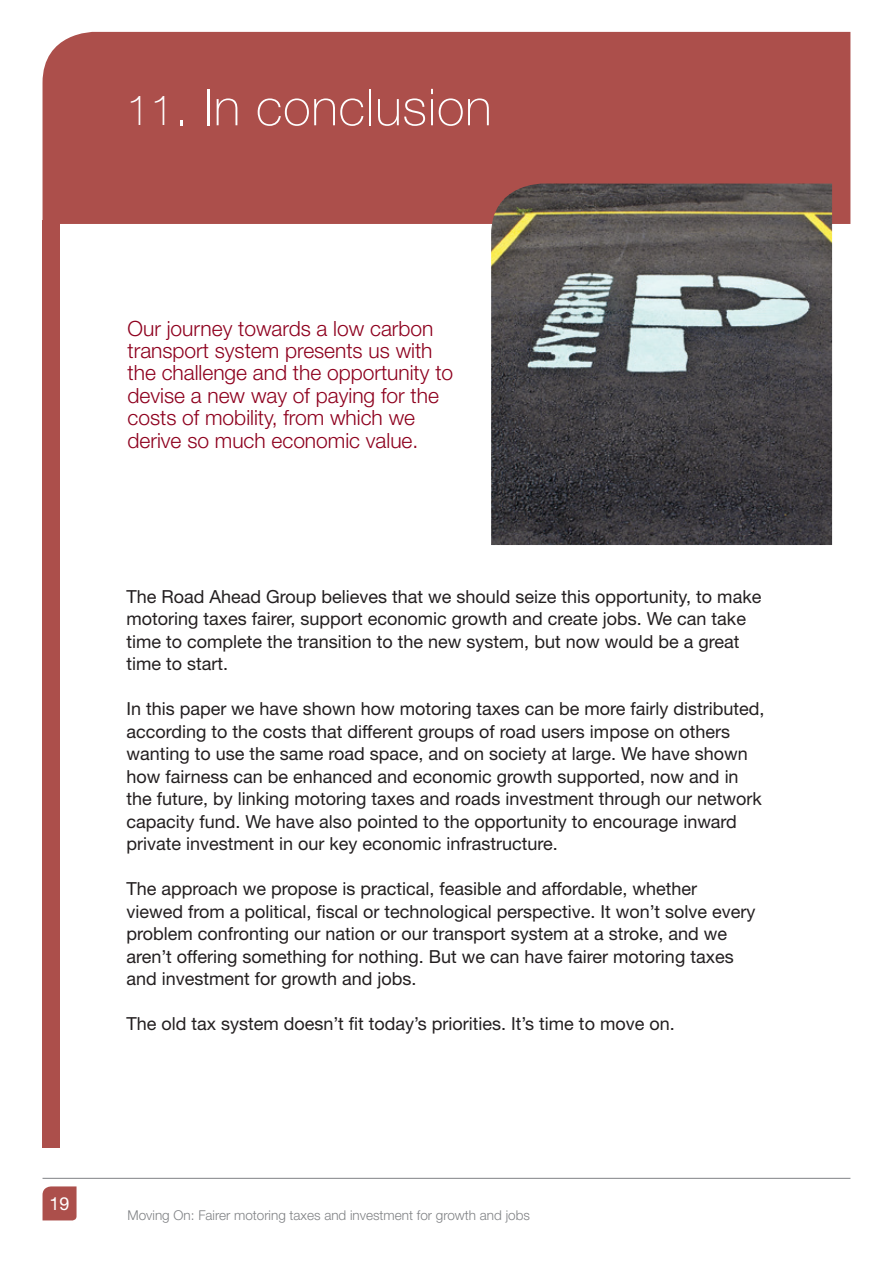
<style>
.page{position:relative;width:893px;height:1263px;background:#fff}
.page>*{position:absolute;margin:0;border:0;box-sizing:border-box;transform-origin:0 0}
.t1{font:100 51px "Helvetica Neue";letter-spacing:.015em;color:#fff}
.t2{font:300 21px/22.5px "Helvetica Neue";color:#8e001e}
.t3{font:18px/22.5px "Helvetica Neue";color:#231f20}
.t4{font:18px "Helvetica Neue";color:#fff}
.t5{font:300 13.5px "Helvetica Neue";color:#808285}
.s1{font-size:42px}
</style>
<div class="page">
<hr style="left:43px;top:1178px;width:807px;height:1px;background:#808285">
<svg style="left:43px;top:1186px;width:34px;height:34px"></svg>
<div style="left:43px;top:32px;width:807px;height:192px;background:#ac4f4b"></div>
<div style="left:43px;top:221px;width:17px;height:927px;background:#ac4f4b"></div>
<img style="left:491px;top:184px;width:341px;height:361px">
<h1 class="t1" style="left:126px;top:78px;width:367px"><span class="s1">11</span>. In conclusion</h1>
<p class="t2" style="left:128px;top:316px;width:327px">Our journey towards a low carbon transport system presents us with the challenge and the opportunity to devise a new way of paying for the costs of mobility, from which we derive so much economic value.</p>
<p class="t3" style="left:126px;top:585px;width:636px">The Road Ahead Group believes that we should seize this opportunity, to make motoring taxes fairer, support economic growth and create jobs. We can take time to complete the transition to the new system, but now would be a great time to start.</p>
<p class="t3" style="left:126px;top:697px;width:639px">In this paper we have shown how motoring taxes can be more fairly distributed, according to the costs that different groups of road users impose on others wanting to use the same road space, and on society at large. We have shown how fairness can be enhanced and economic growth supported, now and in the future, by linking motoring taxes and roads investment through our network capacity fund. We have also pointed to the opportunity to encourage inward private investment in our key economic infrastructure.</p>
<p class="t3" style="left:126px;top:877px;width:631px">The approach we propose is practical, feasible and affordable, whether viewed from a political, fiscal or technological perspective. It won’t solve every problem confronting our nation or our transport system at a stroke, and we aren’t offering something for nothing. But we can have fairer motoring taxes and investment for growth and jobs.</p>
<p class="t3" style="left:126px;top:1012px;width:550px">The old tax system doesn’t fit today’s priorities. It’s time to move on.</p>
<p class="t4" style="left:50px;top:1193px;width:22px">19</p>
<p class="t5" style="left:128px;top:1207px;width:404px">Moving On: Fairer motoring taxes and investment for growth and jobs</p>
</div>
